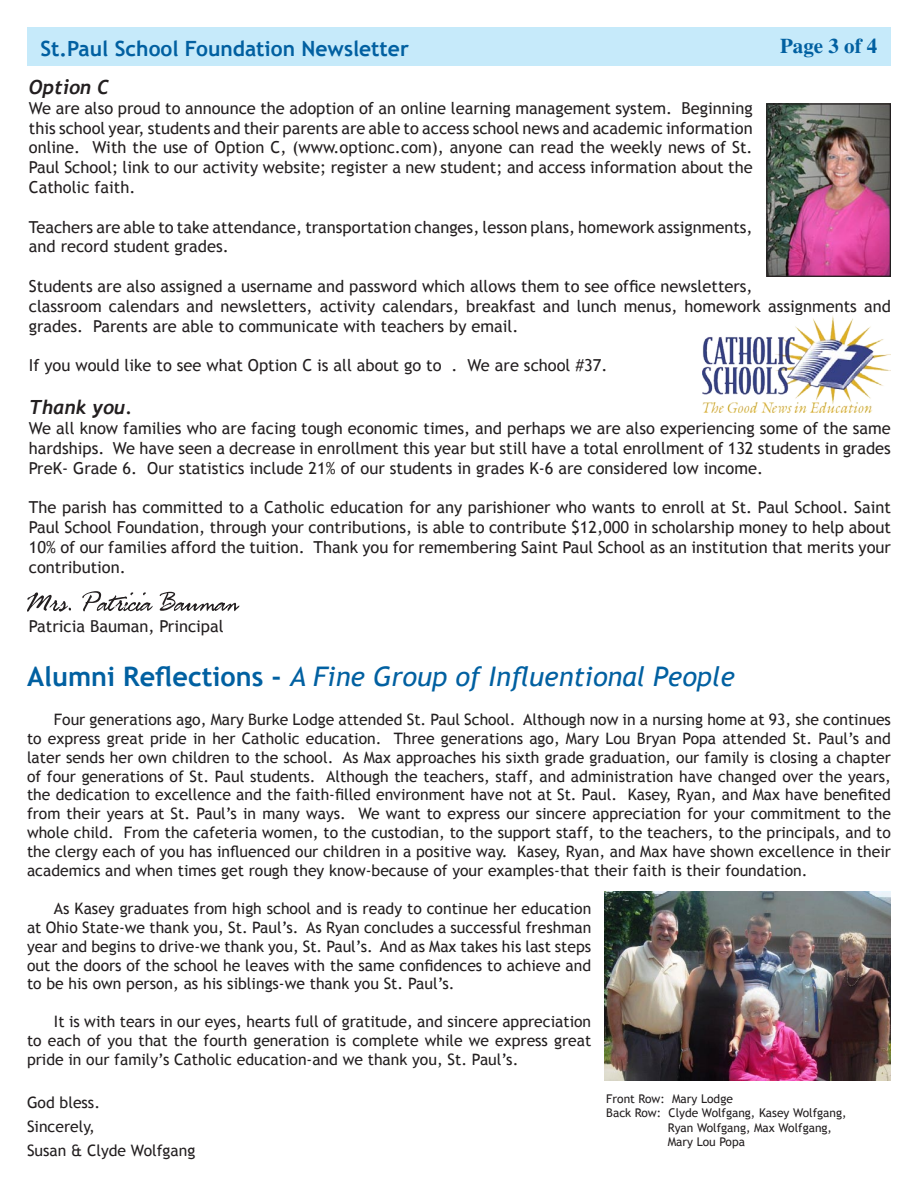
<style>
.page{position:relative;width:918px;height:1188px;background:#fff}
.page>*{position:absolute;margin:0;border:0;box-sizing:border-box;transform-origin:0 0}
.t1{font:italic 27px "Trebuchet MS";color:#0160a1}
.t2{font:700 21px "Trebuchet MS";color:#0160a1}
.t3{font:700 21px "Times";color:#0160a1}
.t4{font:italic 700 19.5px "Trebuchet";color:#231f20}
.t5{font:16.5px/19.8px "Trebuchet MS";color:#231f20;text-align:justify}
.t6{font:15.75px/18.9px "Trebuchet MS";color:#231f20;text-align:justify}
.t7{font:12px "Trebuchet MS";color:#231f20}
.s1{font-weight:700;font-style:normal}
</style>
<div class="page">
<div style="left:27px;top:27px;width:864px;height:39px;background:#c6eafa"></div>
<svg style="left:27px;top:591px;width:212px;height:21px"></svg>
<img style="left:768px;top:105px;width:121px;height:170px">
<div style="left:766px;top:103px;width:125px;height:174px;border:1px solid #231f20"></div>
<img style="left:703px;top:316px;width:188px;height:96px">
<img style="left:605px;top:891px;width:286px;height:190px">
<h2 class="t2" style="left:40px;top:35px;width:370px">St.Paul School Foundation Newsletter</h2>
<h2 class="t3" style="left:780px;top:33px;width:99px">Page 3 of 4</h2>
<p class="t4" style="left:29px;top:76px;width:82px">Option C</p>
<p class="t5" style="left:29px;top:98px;width:725px">We are also proud to announce the adoption of an online learning management system. Beginning this school year, students and their parents are able to access school news and academic information online. With the use of Option C, (www.optionc.com), anyone can read the weekly news of St.<br>Paul School; link to our activity website; register a new student; and access information about the Catholic faith.</p>
<p class="t5" style="left:29px;top:217px;width:725px">Teachers are able to take attendance, transportation changes, lesson plans, homework assignments, and record student grades.</p>
<p class="t5" style="left:29px;top:277px;width:864px;text-align:left">Students are also assigned a username and password which allows them to see office newsletters,<br>classroom calendars and newsletters, activity calendars, breakfast and lunch menus, homework assignments and grades. Parents are able to communicate with teachers by email.</p>
<p class="t5" style="left:29px;top:356px;width:580px">If you would like to see what Option C is all about go to . We are school #37.</p>
<p class="t4" style="left:29px;top:396px;width:105px">Thank you.</p>
<p class="t5" style="left:29px;top:419px;width:864px">We all know families who are facing tough economic times, and perhaps we are also experiencing some of the same hardships. We have seen a decrease in enrollment this year but still have a total enrollment of 132 students in grades PreK- Grade 6. Our statistics include 21% of our students in grades K-6 are considered low income.</p>
<p class="t5" style="left:29px;top:498px;width:864px">The parish has committed to a Catholic education for any parishioner who wants to enroll at St. Paul School. Saint Paul School Foundation, through your contributions, is able to contribute $12,000 in scholarship money to help about 10% of our families afford the tuition. Thank you for remembering Saint Paul School as an institution that merits your contribution.</p>
<p class="t5" style="left:29px;top:617px;width:196px">Patricia Bauman, Principal</p>
<h1 class="t1" style="left:27px;top:661px;width:710px"><span class="s1">Alumni Reflections -</span> A Fine Group of Influentional People</h1>
<p class="t6" style="left:27px;top:710px;width:865px;text-indent:27px">Four generations ago, Mary Burke Lodge attended St. Paul School. Although now in a nursing home at 93, she continues to express great pride in her Catholic education. Three generations ago, Mary Lou Bryan Popa attended St. Paul’s and later sends her own children to the school. As Max approaches his sixth grade graduation, our family is closing a chapter of four generations of St. Paul students. Although the teachers, staff, and administration have changed over the years, the dedication to excellence and the faith-filled environment have not at St. Paul. Kasey, Ryan, and Max have benefited from their years at St. Paul’s in many ways. We want to express our sincere appreciation for your commitment to the whole child. From the cafeteria women, to the custodian, to the support staff, to the teachers, to the principals, and to the clergy each of you has influenced our children in a positive way. Kasey, Ryan, and Max have shown excellence in their academics and when times get rough they know-because of your examples-that their faith is their foundation.</p>
<p class="t6" style="left:27px;top:899px;width:566px;text-indent:27px">As Kasey graduates from high school and is ready to continue her education at Ohio State-we thank you, St. Paul’s. As Ryan concludes a successful freshman year and begins to drive-we thank you, St. Paul’s. And as Max takes his last steps out the doors of the school he leaves with the same confidences to achieve and to be his own person, as his siblings-we thank you St. Paul’s.</p>
<p class="t6" style="left:27px;top:1012px;width:566px;text-indent:27px">It is with tears in our eyes, hearts full of gratitude, and sincere appreciation to each of you that the fourth generation is complete while we express great pride in our family’s Catholic education-and we thank you, St. Paul’s.</p>
<p class="t6" style="left:27px;top:1091px;width:170px;line-height:24px;text-align:left">God bless.<br>Sincerely,<br>Susan &amp; Clyde Wolfgang</p>
<p class="t7" style="left:606px;top:1092px;width:128px">Front Row: Mary Lodge</p>
<p class="t7" style="left:606px;top:1106px;width:242px">Back Row: Clyde Wolfgang, Kasey Wolfgang,</p>
<p class="t7" style="left:668px;top:1120px;width:166px">Ryan Wolfgang, Max Wolfgang,</p>
<p class="t7" style="left:668px;top:1135px;width:79px">Mary Lou Popa</p>
</div>
